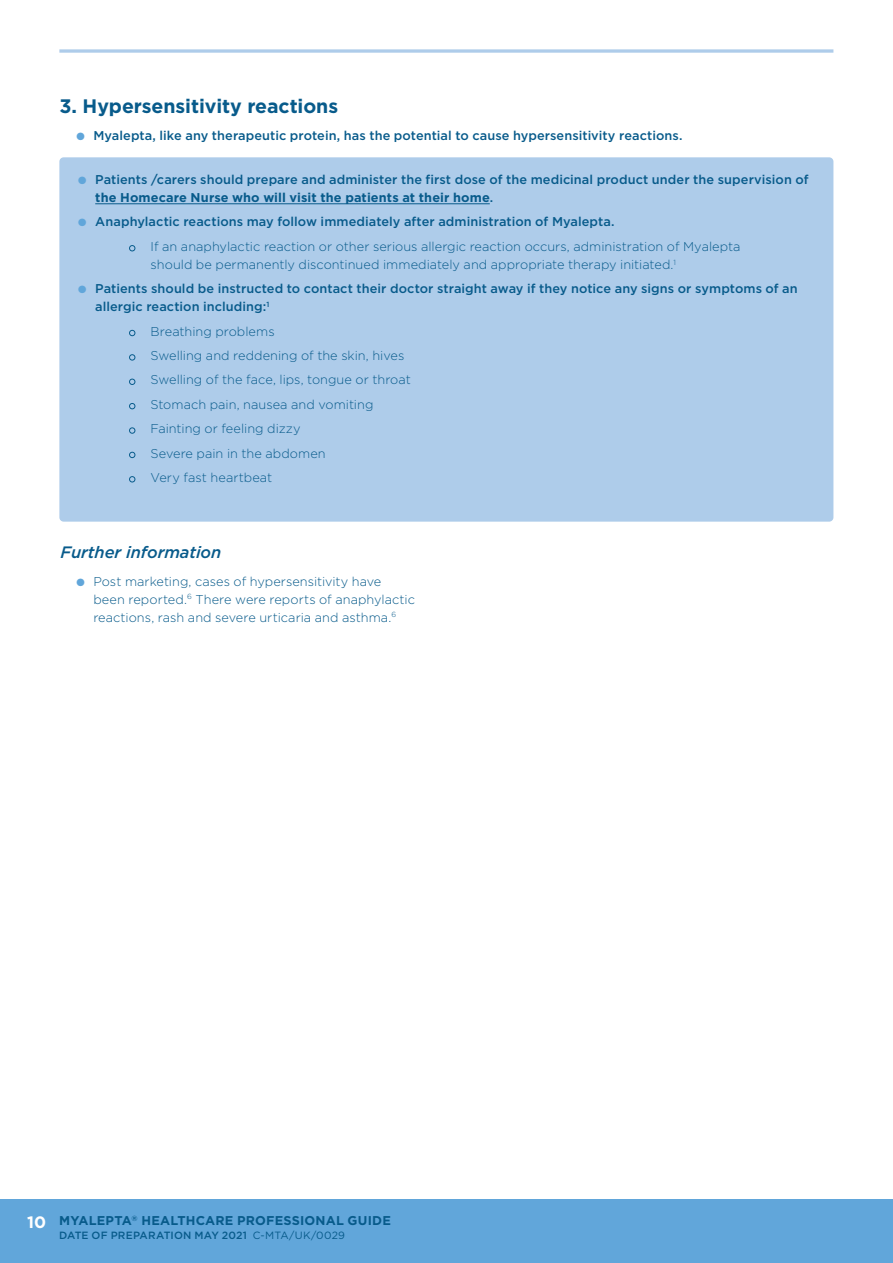
<style>
.page{position:relative;width:893px;height:1263px;background:#fff}
.page>*{position:absolute;margin:0;border:0;box-sizing:border-box;transform-origin:0 0}
.Subhead{font:700 19.5px "Gotham";letter-spacing:-.005em;color:#085b8b}
.Subhead-2{font:italic 500 16.5px "Gotham";letter-spacing:-.005em;color:#085b8b}
.t1{font:700 16.5px "Gotham";color:#fff}
.t2{font:300 12.75px/18px "Gotham";color:#085b8b}
.t3{font:500 12.75px/18px "Gotham";letter-spacing:.005em;color:#085b8b}
.t4{font:700 12.75px "Gotham";letter-spacing:.015em;color:#085b8b}
.t5{font:500 10.5px "Gotham";letter-spacing:.015em;color:#085b8b}
.s1{color:#61a6da}
.s2{font-weight:700}
.s3{font-weight:400}
</style>
<div class="page">
<div style="left:0;top:1199px;width:893px;height:64px;background:#61a6da"></div>
<svg style="left:59px;top:49px;width:774px;height:4px;background:#bbd4ed"></svg>
<div style="left:59px;top:157px;width:774px;height:365px;background:#aeccea;border-radius:4px"></div>
<hr style="left:95px;top:204px;width:395px;height:1px;background:#085b8b">
<p class="Subhead" style="left:59px;top:95px;width:280px">3. Hypersensitivity reactions</p>
<p class="t3" style="left:76px;top:126px;width:608px"><span class="s1">●</span> Myalepta, like any therapeutic protein, has the potential to cause hypersensitivity reactions.</p>
<p class="t3" style="left:95px;top:170px;width:715px;text-indent:-17px"><span class="s1">●</span> Patients /carers should prepare and administer the first dose of the medicinal product under the supervision of <span class="s2">the Homecare Nurse who will visit the patients at their home</span>.</p>
<p class="t3" style="left:78px;top:213px;width:538px"><span class="s1">●</span> Anaphylactic reactions may follow immediately after administration of Myalepta.</p>
<p class="t2" style="left:151px;top:237px;width:591px;text-indent:-21px">● If an anaphylactic reaction or other serious allergic reaction occurs, administration of Myalepta should be permanently discontinued immediately and appropriate therapy initiated.<sup>1</sup></p>
<p class="t3" style="left:95px;top:279px;width:704px;text-indent:-17px"><span class="s1">●</span> Patients should be instructed to contact their doctor straight away if they notice any signs or symptoms of an allergic reaction including:<sup>1</sup></p>
<p class="t2" style="left:129px;top:322px;width:147px">● Breathing problems</p>
<p class="t2" style="left:129px;top:346px;width:277px">● Swelling and reddening of the skin, hives</p>
<p class="t2" style="left:129px;top:371px;width:283px">● Swelling of the face, lips, tongue or throat</p>
<p class="t2" style="left:129px;top:395px;width:246px">● Stomach pain, nausea and vomiting</p>
<p class="t2" style="left:129px;top:419px;width:173px">● Fainting or feeling dizzy</p>
<p class="t2" style="left:129px;top:444px;width:198px">● Severe pain in the abdomen</p>
<p class="t2" style="left:129px;top:468px;width:144px">● Very fast heartbeat</p>
<p class="Subhead-2" style="left:60px;top:543px;width:163px">Further information</p>
<p class="t2" style="left:93px;top:572px;width:323px;text-indent:-17px"><span class="s1">●</span> Post marketing, cases of hypersensitivity have been reported.<sup>6</sup> There were reports of anaphylactic reactions, rash and severe urticaria and asthma.<sup>6</sup></p>
<p class="t1" style="left:27px;top:1212px;width:20px">10</p>
<p class="t4" style="left:59px;top:1213px;width:333px">MYALEPTA<sup>®</sup> HEALTHCARE PROFESSIONAL GUIDE</p>
<p class="t5" style="left:59px;top:1229px;width:287px">DATE OF PREPARATION MAY 2021 <span class="s3">C-MTA/UK/0029</span></p>
</div>
